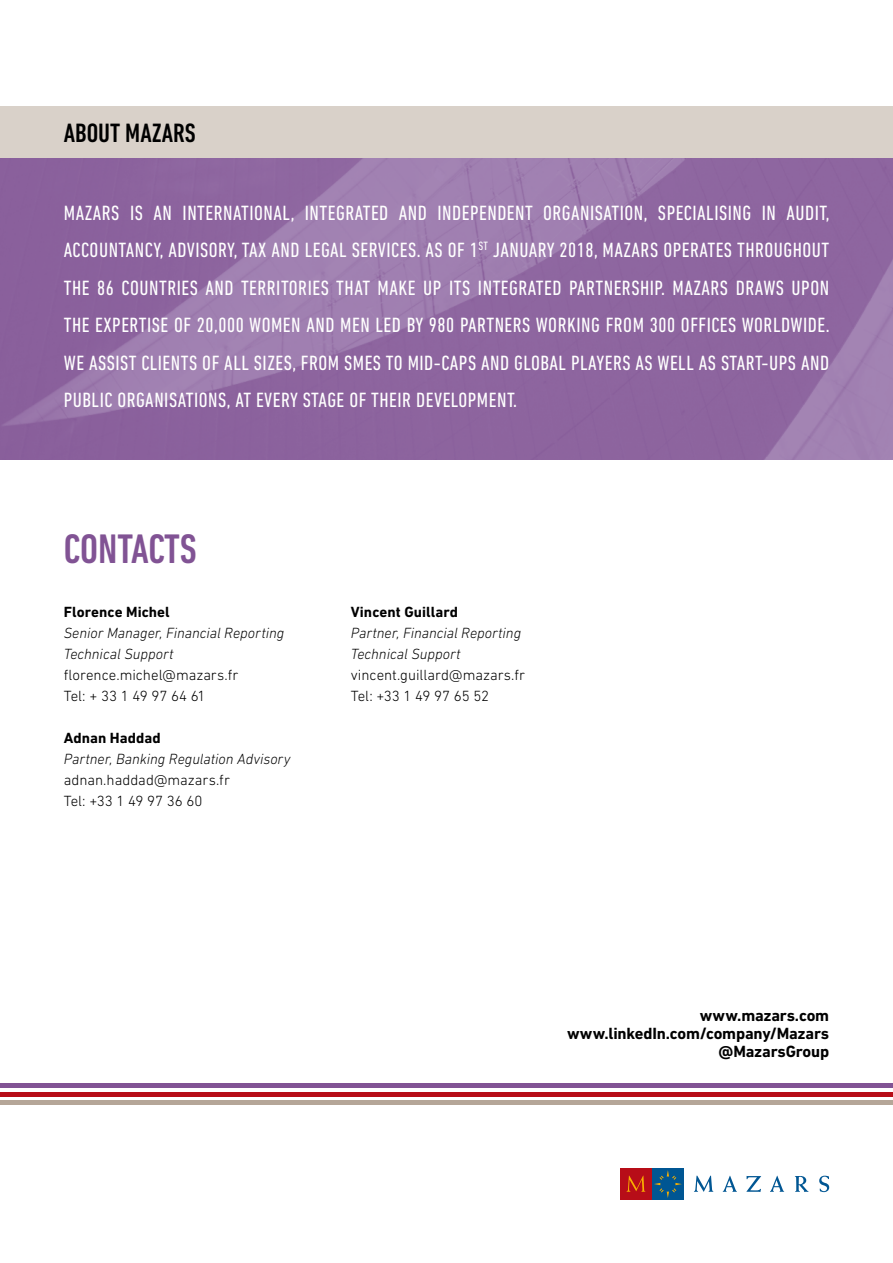
<style>
.page{position:relative;width:893px;height:1263px;background:#fff}
.page>*{position:absolute;margin:0;border:0;box-sizing:border-box;transform-origin:0 0}
.t1{font:500 condensed 42px "DIN Next LT Pro";color:#815394}
.t2{font:500 condensed 27px "DIN Next LT Pro";color:#000}
.t3{font:condensed 21px/37.5px "DIN Next LT Pro";letter-spacing:.025em;color:#fff;text-align:justify}
.t4{font:700 16.5px/18px "DIN Next LT Pro";letter-spacing:-.01em;color:#000;text-align:right}
.t5{font:italic 300 15px/21px "DIN Next LT Pro";letter-spacing:-.005em;color:#000}
.t6{font:300 15px/21px "DIN Next LT Pro";color:#000}
.t7{font:700 15px "DIN Next LT Pro";letter-spacing:.005em;color:#000}
</style>
<div class="page">
<img style="left:0;top:157px;width:893px;height:302px">
<div style="left:0;top:106px;width:893px;height:51px;background:#d9d1c9"></div>
<div style="left:621px;top:1168px;width:31px;height:32px;background:#b70d18"></div>
<div style="left:652px;top:1168px;width:32px;height:32px;background:#005693"></div>
<svg style="left:694px;top:1176px;width:19px;height:16px"></svg>
<svg style="left:746px;top:1176px;width:15px;height:16px"></svg>
<svg style="left:819px;top:1176px;width:10px;height:16px"></svg>
<svg style="left:723px;top:1176px;width:14px;height:16px"></svg>
<svg style="left:770px;top:1176px;width:14px;height:16px"></svg>
<svg style="left:795px;top:1176px;width:13px;height:16px"></svg>
<svg style="left:654px;top:1170px;width:28px;height:28px"></svg>
<svg style="left:626px;top:1176px;width:19px;height:16px"></svg>
<hr style="left:0;top:1101px;width:893px;height:4px;background:#b5a698">
<hr style="left:0;top:1092px;width:893px;height:4px;background:#b70d18">
<hr style="left:0;top:1084px;width:893px;height:4px;background:#815394">
<p class="t2" style="left:64px;top:118px;width:134px">ABOUT MAZARS</p>
<p class="t3" style="left:64px;top:194px;width:767px">MAZARS IS AN INTERNATIONAL, INTEGRATED AND INDEPENDENT ORGANISATION, SPECIALISING IN AUDIT, ACCOUNTANCY, ADVISORY, TAX AND LEGAL SERVICES. AS OF 1<sup>ST</sup> JANUARY 2018, MAZARS OPERATES THROUGHOUT THE 86 COUNTRIES AND TERRITORIES THAT MAKE UP ITS INTEGRATED PARTNERSHIP. MAZARS DRAWS UPON THE EXPERTISE OF 20,000 WOMEN AND MEN LED BY 980 PARTNERS WORKING FROM 300 OFFICES WORLDWIDE.<br>WE ASSIST CLIENTS OF ALL SIZES, FROM SMES TO MID-CAPS AND GLOBAL PLAYERS AS WELL AS START-UPS AND PUBLIC ORGANISATIONS, AT EVERY STAGE OF THEIR DEVELOPMENT.</p>
<h1 class="t1" style="left:64px;top:525px;width:135px">CONTACTS</h1>
<p class="t7" style="left:64px;top:603px;width:108px">Florence Michel</p>
<p class="t5" style="left:64px;top:622px;width:222px">Senior Manager, Financial Reporting<br>Technical Support</p>
<p class="t6" style="left:64px;top:664px;width:176px">florence.michel@mazars.fr<br>Tel: + 33 1 49 97 64 61</p>
<p class="t7" style="left:64px;top:729px;width:98px">Adnan Haddad</p>
<p class="t5" style="left:64px;top:748px;width:228px">Partner, Banking Regulation Advisory</p>
<p class="t6" style="left:64px;top:769px;width:168px">adnan.haddad@mazars.fr<br>Tel: +33 1 49 97 36 60</p>
<p class="t7" style="left:351px;top:603px;width:109px">Vincent Guillard</p>
<p class="t5" style="left:351px;top:622px;width:172px">Partner, Financial Reporting<br>Technical Support</p>
<p class="t6" style="left:351px;top:664px;width:176px">vincent.guillard@mazars.fr<br>Tel: +33 1 49 97 65 52</p>
<p class="t4" style="left:567px;top:1006px;width:264px">www.mazars.com www.linkedIn.com/company/Mazars @MazarsGroup</p>
</div>
